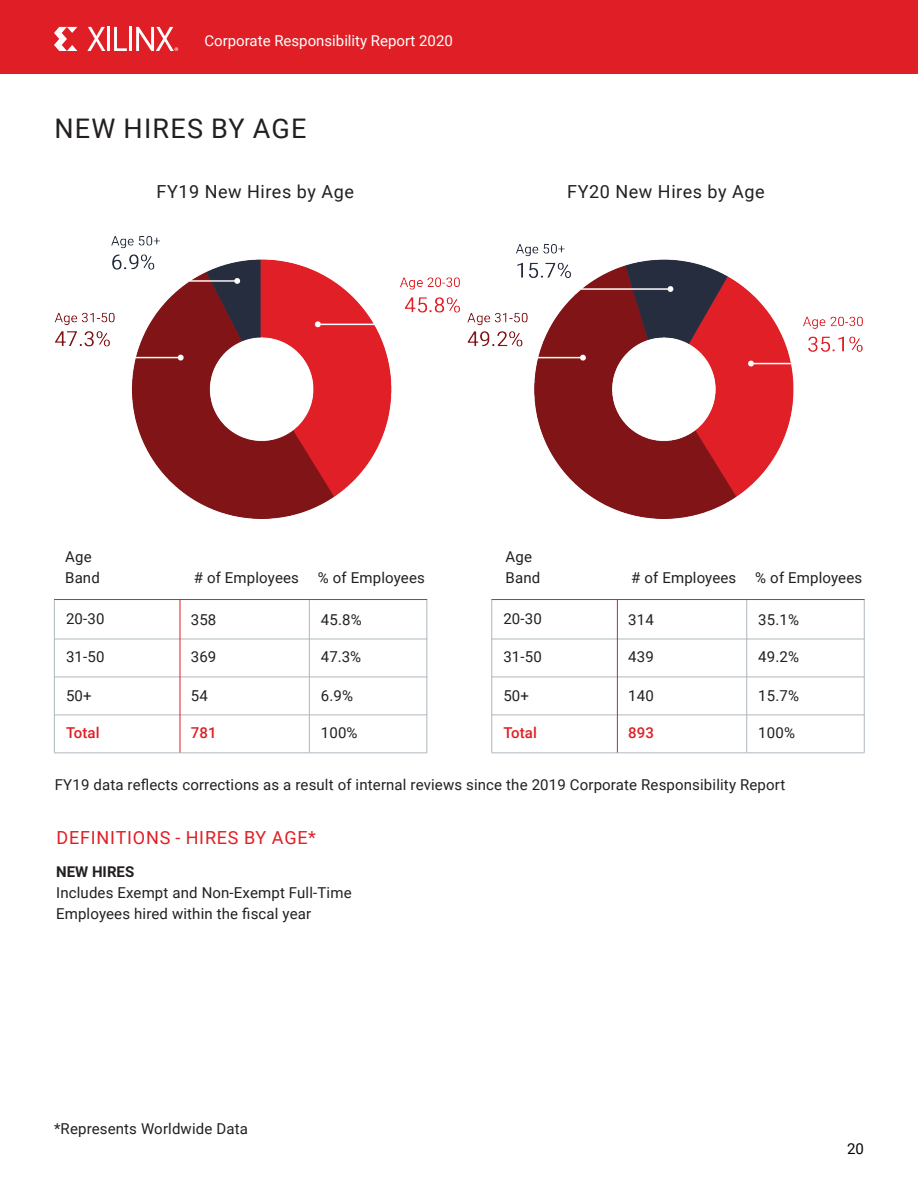
<style>
.page{position:relative;width:918px;height:1188px;background:#fff}
.page>*{position:absolute;margin:0;border:0;box-sizing:border-box;transform-origin:0 0}
.Body{font:27px "Roboto";letter-spacing:.045em;color:#231f20}
.Sub_Title{font:18px "Roboto";letter-spacing:.03em;color:#231f20}
.Body-2{font:18px "Roboto";letter-spacing:.045em;color:#e01e25}
.Body-3{font:15px/21px "Roboto";letter-spacing:.01em;color:#231f20}
.t1{font:15px "Roboto";color:#fff}
.Body-4{font:500 15px "Roboto";letter-spacing:.01em;color:#e01e25}
.t2{font:15px "Roboto";color:#040503}
.s1{font-weight:700}
</style>
<div class="page">
<div style="left:0;top:0;width:918px;height:74px;background:#e01e25"></div>
<svg style="left:54px;top:27px;width:23px;height:24px"></svg>
<svg style="left:87px;top:27px;width:18px;height:24px"></svg>
<hr style="left:107px;top:27px;width:3px;height:24px;background:#fff">
<svg style="left:114px;top:27px;width:13px;height:24px"></svg>
<hr style="left:129px;top:27px;width:3px;height:24px;background:#fff">
<svg style="left:136px;top:27px;width:42px;height:24px"></svg>
<hr style="left:54px;top:599px;width:373px;height:1px;background:#e01e25">
<hr style="left:491px;top:599px;width:374px;height:1px;background:#e01e25">
<hr style="left:309px;top:600px;width:1px;height:152px;background:#aeb8be">
<hr style="left:746px;top:600px;width:1px;height:152px;background:#aeb8be">
<hr style="left:426px;top:600px;width:1px;height:152px;background:#aeb8be">
<hr style="left:864px;top:600px;width:1px;height:152px;background:#aeb8be">
<hr style="left:54px;top:600px;width:1px;height:152px;background:#aeb8be">
<hr style="left:491px;top:600px;width:1px;height:152px;background:#aeb8be">
<hr style="left:54px;top:677px;width:373px;height:1px;background:#aeb8be">
<hr style="left:491px;top:677px;width:374px;height:1px;background:#aeb8be">
<hr style="left:54px;top:752px;width:373px;height:1px;background:#aeb8be">
<hr style="left:491px;top:752px;width:374px;height:1px;background:#aeb8be">
<hr style="left:54px;top:639px;width:373px;height:1px;background:#aeb8be">
<hr style="left:491px;top:639px;width:374px;height:1px;background:#aeb8be">
<hr style="left:54px;top:715px;width:373px;height:1px;background:#aeb8be">
<hr style="left:491px;top:715px;width:374px;height:1px;background:#aeb8be">
<hr style="left:180px;top:600px;width:1px;height:152px;background:#e01e25">
<hr style="left:617px;top:600px;width:1px;height:152px;background:#e01e25">
<img style="left:55px;top:236px;width:405px;height:283px">
<img style="left:468px;top:244px;width:395px;height:275px">
<p class="t1" style="left:204px;top:30px;width:250px">Corporate Responsibility Report 2020</p>
<p class="Body" style="left:54px;top:110px;width:254px">NEW HIRES BY AGE</p>
<p class="Sub_Title" style="left:157px;top:179px;width:199px">FY19 New Hires by Age</p>
<p class="Sub_Title" style="left:567px;top:179px;width:199px">FY20 New Hires by Age</p>
<p class="Body-3" style="left:65px;top:546px;width:36px">Age<br>Band</p>
<p class="Body-3" style="left:506px;top:546px;width:36px">Age<br>Band</p>
<p class="Body-3" style="left:318px;top:567px;width:108px">% of Employees</p>
<p class="Body-3" style="left:755px;top:567px;width:108px">% of Employees</p>
<p class="Body-3" style="left:321px;top:608px;width:42px">45.8%</p>
<p class="Body-3" style="left:758px;top:608px;width:42px">35.1%</p>
<p class="Body-3" style="left:321px;top:646px;width:42px">47.3%</p>
<p class="Body-3" style="left:758px;top:646px;width:42px">49.2%</p>
<p class="Body-3" style="left:321px;top:684px;width:34px">6.9%</p>
<p class="Body-3" style="left:758px;top:684px;width:42px">15.7%</p>
<p class="Body-3" style="left:321px;top:722px;width:38px">100%</p>
<p class="Body-3" style="left:758px;top:722px;width:38px">100%</p>
<p class="Body-3" style="left:194px;top:567px;width:107px"># of Employees</p>
<p class="Body-3" style="left:631px;top:567px;width:107px"># of Employees</p>
<p class="Body-3" style="left:191px;top:608px;width:27px">358</p>
<p class="Body-3" style="left:628px;top:608px;width:27px">314</p>
<p class="Body-3" style="left:191px;top:646px;width:27px">369</p>
<p class="Body-3" style="left:628px;top:646px;width:27px">439</p>
<p class="Body-3" style="left:191px;top:684px;width:19px">54</p>
<p class="Body-3" style="left:628px;top:684px;width:27px">140</p>
<p class="Body-4" style="left:191px;top:723px;width:27px">781</p>
<p class="Body-4" style="left:628px;top:723px;width:27px">893</p>
<p class="Body-3" style="left:66px;top:608px;width:40px">20-30</p>
<p class="Body-3" style="left:503px;top:608px;width:40px">20-30</p>
<p class="Body-3" style="left:66px;top:646px;width:40px">31-50</p>
<p class="Body-3" style="left:503px;top:646px;width:40px">31-50</p>
<p class="Body-3" style="left:66px;top:684px;width:27px">50+</p>
<p class="Body-3" style="left:503px;top:684px;width:27px">50+</p>
<p class="Body-4" style="left:66px;top:723px;width:35px">Total</p>
<p class="Body-4" style="left:503px;top:723px;width:35px">Total</p>
<p class="Body-3" style="left:55px;top:774px;width:732px">FY19 data reflects corrections as a result of internal reviews since the 2019 Corporate Responsibility Report</p>
<p class="Body-2" style="left:56px;top:825px;width:261px">DEFINITIONS - HIRES BY AGE*</p>
<p class="Body-3" style="left:56px;top:860px;width:297px"><span class="s1">NEW HIRES<br></span>Includes Exempt and Non-Exempt Full-Time<br>Employees hired within the fiscal year</p>
<p class="Body-3" style="left:54px;top:1118px;width:195px">*Represents Worldwide Data</p>
<p class="t2" style="left:847px;top:1138px;width:18px">20</p>
</div>
